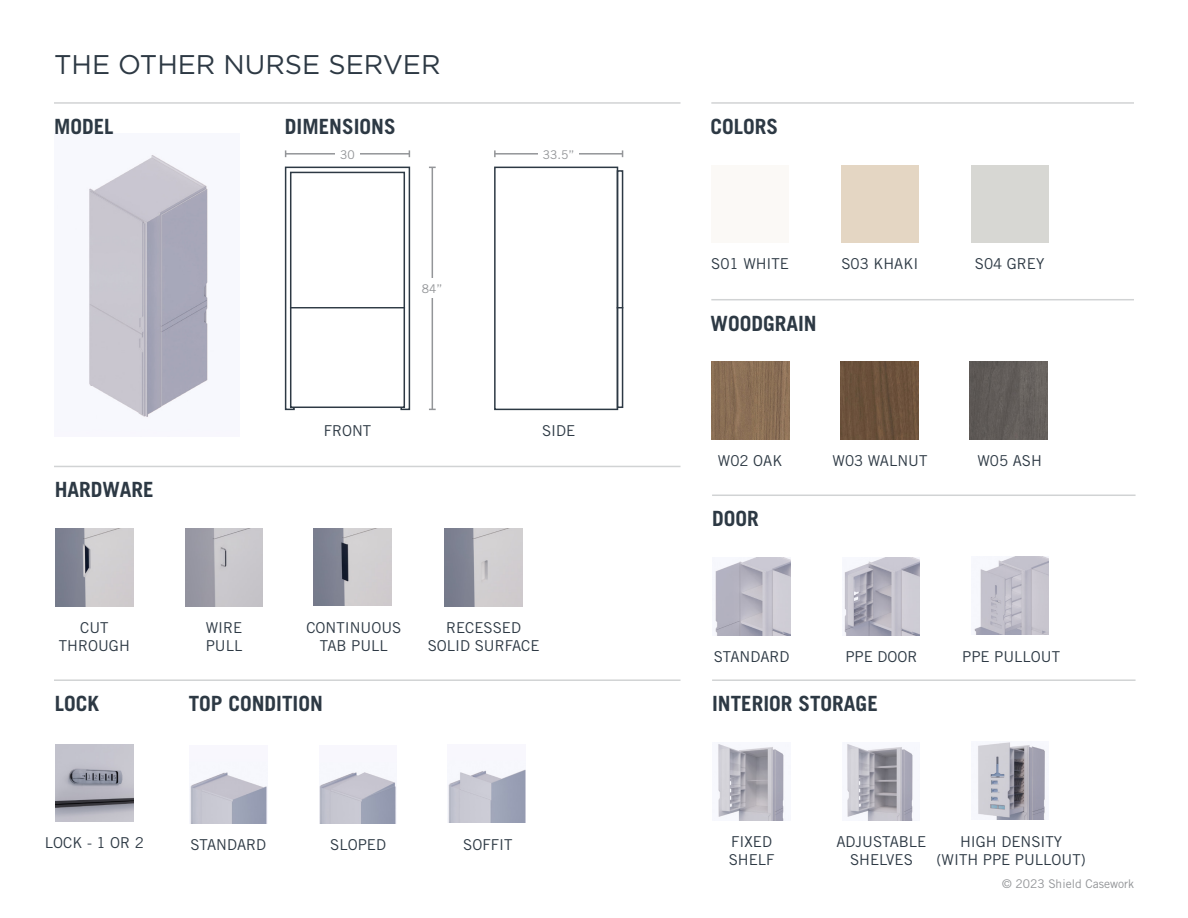
<style>
.page{position:relative;width:1188px;height:918px;background:#fff}
.page>*{position:absolute;margin:0;border:0;box-sizing:border-box;transform-origin:0 0}
.t1{font:27px "Gotham";color:#2d3944}
.t2{font:700 21px "Trade Gothic LT Std";color:#2d3944}
.t3{font:15px/18px "Trade Gothic LT Std";color:#2d3944;text-align:center}
.t4{font:12px "Trade Gothic LT Std";color:#939598}
</style>
<div class="page">
<img style="left:89px;top:155px;width:119px;height:262px">
<hr style="left:54px;top:102px;width:627px;height:2px;background:#d1d3d4">
<svg style="left:284px;top:166px;width:127px;height:245px"></svg>
<div style="left:494px;top:167px;width:124px;height:243px;border:2px solid #2d3944"></div>
<hr style="left:286px;top:153px;width:123px;height:2px;background:#939598">
<hr style="left:495px;top:153px;width:128px;height:2px;background:#939598">
<svg style="left:494px;top:150px;width:2px;height:7px"></svg>
<hr style="left:432px;top:167px;width:1px;height:242px;background:#939598">
<div style="left:335px;top:150px;width:25px;height:9px;background:#fff"></div>
<div style="left:539px;top:150px;width:40px;height:9px;background:#fff"></div>
<div style="left:420px;top:279px;width:25px;height:19px;background:#fff"></div>
<div style="left:290px;top:172px;width:115px;height:236px;background:#fff;border:2px solid #2d3944"></div>
<div style="left:617px;top:170px;width:6px;height:238px;border:2px solid #2d3944"></div>
<hr style="left:290px;top:307px;width:115px;height:1px;background:#2d3944">
<hr style="left:712px;top:495px;width:424px;height:1px;background:#d1d3d4">
<img style="left:715px;top:557px;width:76px;height:78px">
<img style="left:844px;top:557px;width:76px;height:78px">
<img style="left:974px;top:557px;width:75px;height:77px">
<hr style="left:712px;top:679px;width:424px;height:2px;background:#d1d3d4">
<img style="left:718px;top:744px;width:66px;height:76px">
<img style="left:847px;top:744px;width:66px;height:76px">
<img style="left:978px;top:742px;width:67px;height:77px">
<hr style="left:711px;top:102px;width:423px;height:2px;background:#d1d3d4">
<hr style="left:711px;top:299px;width:423px;height:1px;background:#d1d3d4">
<div style="left:711px;top:165px;width:78px;height:77px;background:#fbf9f6"></div>
<img style="left:711px;top:361px;width:78px;height:78px">
<img style="left:840px;top:361px;width:78px;height:78px">
<img style="left:970px;top:361px;width:77px;height:78px">
<div style="left:841px;top:165px;width:78px;height:77px;background:#e4d6c3"></div>
<div style="left:971px;top:165px;width:78px;height:77px;background:#d7d7d3"></div>
<hr style="left:54px;top:466px;width:627px;height:1px;background:#d1d3d4">
<hr style="left:54px;top:679px;width:627px;height:2px;background:#d1d3d4">
<img style="left:56px;top:528px;width:77px;height:78px">
<img style="left:185px;top:528px;width:78px;height:78px">
<img style="left:314px;top:528px;width:78px;height:77px">
<img style="left:445px;top:528px;width:78px;height:78px">
<img style="left:190px;top:772px;width:77px;height:51px">
<img style="left:319px;top:772px;width:77px;height:51px">
<img style="left:448px;top:769px;width:78px;height:53px">
<img style="left:56px;top:744px;width:77px;height:78px">
<h1 class="t1" style="left:54px;top:49px;width:388px">THE OTHER NURSE SERVER</h1>
<h2 class="t2" style="left:54px;top:113px;width:61px">MODEL</h2>
<h2 class="t2" style="left:285px;top:113px;width:112px">DIMENSIONS</h2>
<p class="t4" style="left:340px;top:148px;width:16px">30</p>
<p class="t4" style="left:543px;top:148px;width:33px">33.5”</p>
<p class="t4" style="left:422px;top:281px;width:22px">84”</p>
<h2 class="t2" style="left:55px;top:477px;width:100px">HARDWARE</h2>
<p class="t3" style="left:324px;top:421px;width:49px">FRONT</p>
<p class="t3" style="left:542px;top:421px;width:35px">SIDE</p>
<p class="t3" style="left:59px;top:618px;width:72px">CUT<br>THROUGH</p>
<p class="t3" style="left:206px;top:618px;width:38px;text-align:left">WIRE<br>PULL</p>
<p class="t3" style="left:306px;top:618px;width:96px">CONTINUOUS<br>TAB PULL</p>
<p class="t3" style="left:428px;top:618px;width:113px">RECESSED<br>SOLID SURFACE</p>
<h2 class="t2" style="left:55px;top:691px;width:46px">LOCK</h2>
<h2 class="t2" style="left:189px;top:691px;width:136px">TOP CONDITION</h2>
<p class="t3" style="left:45px;top:834px;width:101px">LOCK - 1 OR 2</p>
<p class="t3" style="left:190px;top:835px;width:77px">STANDARD</p>
<p class="t3" style="left:330px;top:835px;width:57px">SLOPED</p>
<p class="t3" style="left:463px;top:835px;width:51px">SOFFIT</p>
<h2 class="t2" style="left:711px;top:113px;width:69px">COLORS</h2>
<p class="t3" style="left:711px;top:254px;width:79px">S01 WHITE</p>
<h2 class="t2" style="left:711px;top:310px;width:108px">WOODGRAIN</h2>
<p class="t3" style="left:841px;top:254px;width:79px">S03 KHAKI</p>
<p class="t3" style="left:975px;top:254px;width:71px">S04 GREY</p>
<p class="t3" style="left:718px;top:451px;width:66px">W02 OAK</p>
<h2 class="t2" style="left:712px;top:506px;width:48px">DOOR</h2>
<p class="t3" style="left:833px;top:451px;width:96px">W03 WALNUT</p>
<p class="t3" style="left:977px;top:451px;width:66px">W05 ASH</p>
<p class="t3" style="left:714px;top:647px;width:77px">STANDARD</p>
<p class="t3" style="left:845px;top:647px;width:74px">PPE DOOR</p>
<p class="t3" style="left:962px;top:647px;width:99px">PPE PULLOUT</p>
<h2 class="t2" style="left:712px;top:691px;width:167px">INTERIOR STORAGE</h2>
<p class="t3" style="left:729px;top:832px;width:47px;text-align:left">FIXED<br>SHELF</p>
<p class="t3" style="left:836px;top:832px;width:92px">ADJUSTABLE<br>SHELVES</p>
<p class="t3" style="left:937px;top:832px;width:151px">HIGH DENSITY<br>(WITH PPE PULLOUT)</p>
<p class="t4" style="left:1002px;top:876px;width:133px">© 2023 Shield Casework</p>
</div>
